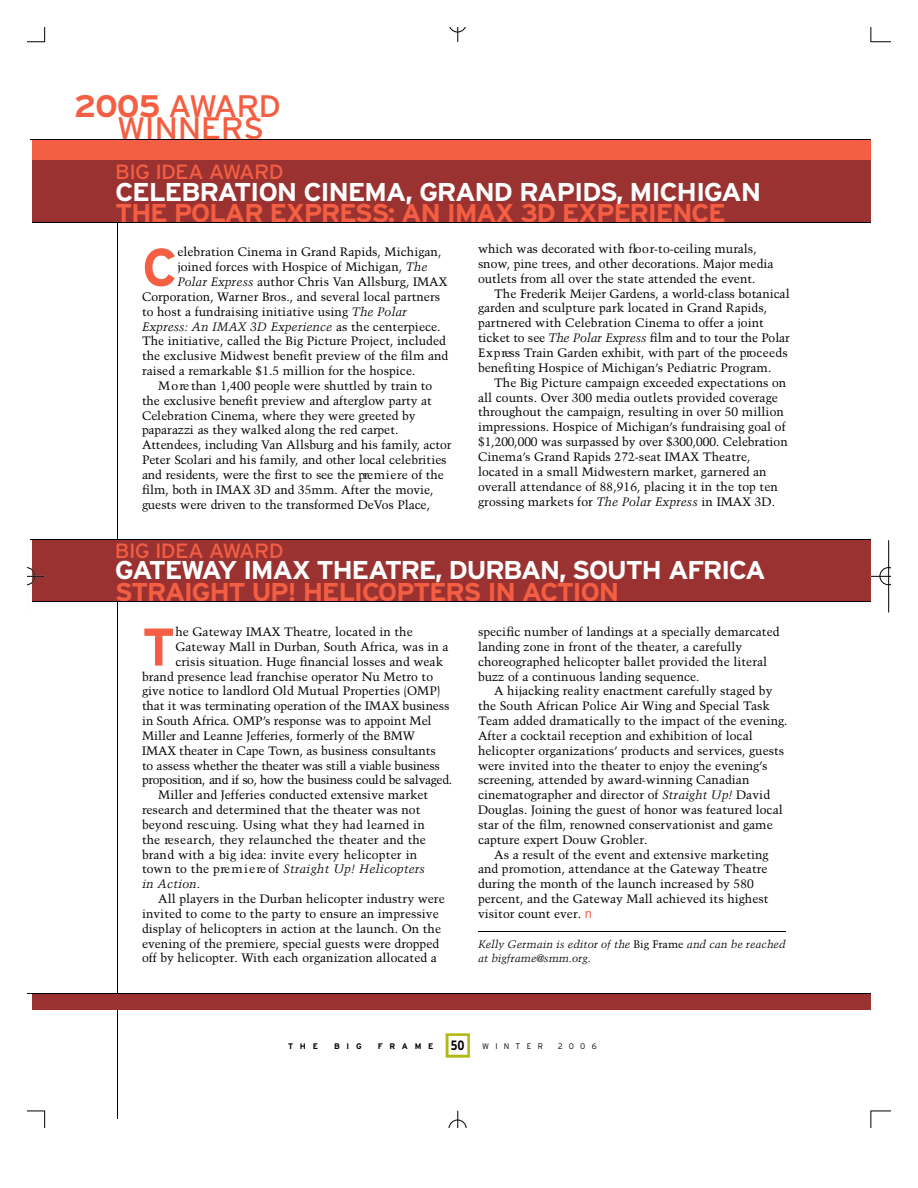
<style>
.page{position:relative;width:918px;height:1188px;background:#fff}
.page>*{position:absolute;margin:0;border:0;box-sizing:border-box;transform-origin:0 0}
.t1{font:700 52.95px "Interstate";color:#f45e42}
.t2{font:31.05px "Interstate";color:#f45e42;scale:1.07 1}
.t3{font:700 25.8px "Interstate";letter-spacing:-.055em;color:#fff;scale:1.07 1}
.t4{font:700 25.8px "Interstate";letter-spacing:-.055em;color:#f45e42;scale:1.07 1}
.t5{font:20.55px "Interstate";letter-spacing:-.035em;color:#f45e42;scale:1.07 1}
.t6{font:700 condensed 13.5px "Interstate";color:#000}
.t7{font:12.15px/14.9px "Trump Mediaeval";color:#000}
.t8{font:italic 12.15px "Trump Mediaeval";color:#000}
.t9{font:12.15px "Trump Mediaeval";letter-spacing:-.03em;color:#000}
.t10{font:12.15px "Trump Mediaeval";letter-spacing:-.025em;color:#000}
.t11{font:italic 10.8px/14.5px "Trump Mediaeval";color:#000}
.t12{font:700 8.1px "Interstate";letter-spacing:.815em;color:#000}
.t13{font:300 8.1px "Interstate";letter-spacing:.775em;color:#000}
.s1{font-weight:700}
.s2{font-style:italic}
.s3{font-style:normal}
.s4{font-family:"Geneva";color:#f45e42}
</style>
<div class="page">
<hr style="left:117px;top:150px;width:1px;height:969px;background:#000">
<div style="left:33px;top:139px;width:838px;height:55px;background:#f45e42"></div>
<div style="left:33px;top:160px;width:838px;height:63px;background:#9a3231"></div>
<hr style="left:31px;top:139px;width:840px;height:1px;background:#000">
<svg style="left:446px;top:1033px;width:24px;height:25px"></svg>
<hr style="left:478px;top:931px;width:307px;height:1px;background:#000">
<div style="left:33px;top:539px;width:838px;height:63px;background:#9a3231"></div>
<hr style="left:30px;top:539px;width:841px;height:1px;background:#000">
<div style="left:33px;top:993px;width:838px;height:17px;background:#9a3231"></div>
<hr style="left:27px;top:993px;width:844px;height:1px;background:#000">
<hr style="left:33px;top:222px;width:838px;height:1px;background:#000">
<hr style="left:33px;top:601px;width:838px;height:1px;background:#000">
<svg style="left:27px;top:27px;width:18px;height:16px"></svg>
<svg style="left:870px;top:27px;width:21px;height:16px"></svg>
<svg style="left:27px;top:1110px;width:18px;height:18px"></svg>
<svg style="left:870px;top:1110px;width:21px;height:18px"></svg>
<svg style="left:449px;top:27px;width:17px;height:15px"></svg>
<svg style="left:448px;top:1110px;width:19px;height:18px"></svg>
<hr style="left:888px;top:540px;width:1px;height:72px;background:#000">
<svg style="left:870px;top:567px;width:21px;height:19px"></svg>
<svg style="left:27px;top:567px;width:18px;height:19px"></svg>
<h2 class="t2" style="left:74px;top:93px;width:195px"><span class="s1">20 0 5</span> AWA R D</h2>
<h2 class="t2" style="left:117px;top:114px;width:139px">W IN N E R S</h2>
<h3 class="t5" style="left:115px;top:163px;width:159px">BIG IDEA AWARD</h3>
<h3 class="t3" style="left:115px;top:180px;width:605px">C E L E B RATION CINEMA, GRAND RA P IDS, MICHIGA N</h3>
<h3 class="t4" style="left:115px;top:202px;width:572px">THE POLAR EXPRESS: AN IMAX 3D EXPERIENCE</h3>
<h1 class="t1" style="left:142px;top:244px;width:37px">C</h1>
<p class="t7" style="left:177px;top:245px;width:266px">elebration Cinema in Grand Rapids, Michigan,</p>
<p class="t7" style="left:177px;top:260px;width:252px">joined forces with Hospice of Michigan, <span class="s2">The</span></p>
<p class="t7" style="left:177px;top:275px;width:272px"><span class="s2">Polar Express</span> author Chris Van Allsburg, IMAX</p>
<p class="t7" style="left:142px;top:290px;width:300px">Corporation, Warner Bros., and several local partners</p>
<p class="t7" style="left:142px;top:305px;width:266px">to host a fundraising initiative using <span class="s2">The Polar</span></p>
<p class="t8" style="left:142px;top:321px;width:300px">Express: An IMAX 3D Experience <span class="s3">as the centerpiece.</span></p>
<p class="t7" style="left:142px;top:334px;width:305px">The initiative, called the Big Picture Project, included</p>
<p class="t7" style="left:142px;top:349px;width:308px">the exclusive Midwest benefit preview of the film and</p>
<p class="t7" style="left:142px;top:364px;width:275px">raised a remarkable $1.5 million for the hospice.</p>
<p class="t7" style="left:158px;top:379px;width:276px">M o re than 1,400 people were shuttled by train to</p>
<p class="t7" style="left:142px;top:394px;width:291px">the exclusive benefit preview and afterglow party at</p>
<p class="t7" style="left:142px;top:409px;width:275px">Celebration Cinema, where they were greeted by</p>
<p class="t7" style="left:142px;top:423px;width:258px">paparazzi as they walked along the red carpet.</p>
<p class="t7" style="left:142px;top:438px;width:311px">Attendees, including Van Allsburg and his family, actor</p>
<p class="t7" style="left:142px;top:453px;width:306px">Peter Scolari and his family, and other local celebrities</p>
<p class="t7" style="left:142px;top:468px;width:303px">and residents, were the first to see the pre m i e re of the</p>
<p class="t7" style="left:142px;top:483px;width:293px">film, both in IMAX 3D and 35mm. After the movie,</p>
<p class="t7" style="left:142px;top:498px;width:290px">guests were driven to the transformed DeVos Place,</p>
<p class="t7" style="left:478px;top:242px;width:297px">which was decorated with flo o r-to-ceiling murals,<br>s n o w, pine trees, and other decorations. Major media outlets from all over the state attended the event.</p>
<p class="t7" style="left:478px;top:287px;width:313px;text-indent:16px">The Frederik Meijer Gardens, a world-class botanical garden and sculpture park located in Grand Rapids, partnered with Celebration Cinema to offer a joint ticket to see <span class="s2">The Polar Expre s s</span> film and to tour the Polar E x p ress Train Garden exhibit, with part of the pro c e e d s benefiting Hospice of Michigan’s Pediatric Program.</p>
<p class="t7" style="left:478px;top:376px;width:311px;text-indent:16px">The Big Picture campaign exceeded expectations on all counts. Over 300 media outlets provided coverage throughout the campaign, resulting in over 50 million impressions. Hospice of Michigan’s fundraising goal of $1,200,000 was surpassed by over $300,000. Celebration Cinema’s Grand Rapids 272-seat IMAX Theatre, located in a small Midwestern market, garnered an overall attendance of 88,916, placing it in the top ten grossing markets for <span class="s2">The Polar Express</span> in IMAX 3D.</p>
<h3 class="t5" style="left:115px;top:541px;width:159px">BIG IDEA AWARD</h3>
<h3 class="t3" style="left:115px;top:559px;width:610px">GAT EWAY IMAX THEATRE, DURBAN, SOUTH AFRICA</h3>
<h3 class="t4" style="left:115px;top:581px;width:473px">ST RAIGHT UP! HELICO PTERS IN ACT IO N</h3>
<h1 class="t1" style="left:142px;top:623px;width:35px">T</h1>
<p class="t7" style="left:175px;top:625px;width:239px">he Gateway IMAX Theatre, located in the</p>
<p class="t7" style="left:175px;top:640px;width:275px">Gateway Mall in Durban, South Africa, was in a</p>
<p class="t7" style="left:175px;top:655px;width:269px">crisis situation. Huge financial losses and weak</p>
<p class="t7" style="left:142px;top:670px;width:293px">brand presence lead franchise operator Nu Metro to</p>
<p class="t7" style="left:142px;top:684px;width:300px">give notice to landlord Old Mutual Properties (OMP)</p>
<p class="t7" style="left:142px;top:699px;width:309px">that it was terminating operation of the IMAX business</p>
<p class="t7" style="left:142px;top:714px;width:291px">in South Africa. OMP’s response was to appoint Mel</p>
<p class="t7" style="left:142px;top:729px;width:275px">Miller and Leanne Jefferies, formerly of the BMW</p>
<p class="t7" style="left:142px;top:744px;width:295px">IMAX theater in Cape Town, as business consultants</p>
<p class="t10" style="left:142px;top:760px;width:299px">to assess whether the theater was still a viable business</p>
<p class="t9" style="left:142px;top:775px;width:312px">p roposition, and if so, how the business could be salvaged.</p>
<p class="t7" style="left:158px;top:788px;width:272px">Miller and Jefferies conducted extensive market</p>
<p class="t7" style="left:142px;top:803px;width:280px">research and determined that the theater was not</p>
<p class="t7" style="left:142px;top:818px;width:284px">beyond rescuing. Using what they had learned in</p>
<p class="t7" style="left:142px;top:833px;width:285px">the re s e a rch, they relaunched the theater and the</p>
<p class="t7" style="left:142px;top:848px;width:277px">brand with a big idea: invite every helicopter in</p>
<p class="t8" style="left:142px;top:864px;width:285px"><span class="s3">town to the pre m i e re of</span> Straight Up! Helicopters</p>
<p class="t8" style="left:142px;top:879px;width:60px">in Action<span class="s3">.</span></p>
<p class="t7" style="left:158px;top:892px;width:288px">All players in the Durban helicopter industry were</p>
<p class="t7" style="left:142px;top:907px;width:298px">invited to come to the party to ensure an impressive</p>
<p class="t7" style="left:142px;top:922px;width:301px">display of helicopters in action at the launch. On the</p>
<p class="t7" style="left:142px;top:937px;width:299px">evening of the premiere, special guests were dropped</p>
<p class="t7" style="left:142px;top:952px;width:296px">off by helicopter. With each organization allocated a</p>
<p class="t7" style="left:478px;top:625px;width:303px">specific number of landings at a specially demarcated landing zone in front of the theater, a carefully choreographed helicopter ballet provided the literal buzz of a continuous landing sequence.</p>
<p class="t7" style="left:494px;top:684px;width:280px">A hijacking reality enactment carefully staged by</p>
<p class="t7" style="left:478px;top:699px;width:294px">the South African Police Air Wing and Special Task</p>
<p class="t7" style="left:478px;top:714px;width:311px">Team added dramatically to the impact of the evening.</p>
<p class="t7" style="left:478px;top:729px;width:276px">After a cocktail reception and exhibition of local</p>
<p class="t7" style="left:478px;top:744px;width:308px">helicopter organizations’ products and services, guests</p>
<p class="t7" style="left:478px;top:759px;width:291px">were invited into the theater to enjoy the evening’s</p>
<p class="t7" style="left:478px;top:773px;width:273px">screening, attended by award-winning Canadian</p>
<p class="t7" style="left:478px;top:788px;width:294px">cinematographer and director of <span class="s2">Straight Up!</span> David</p>
<p class="t7" style="left:478px;top:803px;width:306px">Douglas. Joining the guest of honor was featured local</p>
<p class="t7" style="left:478px;top:818px;width:296px">star of the film, renowned conservationist and game</p>
<p class="t7" style="left:478px;top:833px;width:171px">capture expert Douw Grobler.</p>
<p class="t7" style="left:494px;top:848px;width:276px">As a result of the event and extensive marketing</p>
<p class="t7" style="left:478px;top:862px;width:291px">and promotion, attendance at the Gateway Theatre</p>
<p class="t7" style="left:478px;top:877px;width:277px">during the month of the launch increased by 580</p>
<p class="t7" style="left:478px;top:892px;width:292px">percent, and the Gateway Mall achieved its highest</p>
<p class="t7" style="left:478px;top:907px;width:116px">visitor count ever. <span class="s4">n</span></p>
<p class="t11" style="left:478px;top:938px;width:309px">Kelly Germain is editor of the <span class="s3">Big Frame</span> and can be reached at bigframe@smm.org.</p>
<p class="t12" style="left:288px;top:1042px;width:31px">THE</p>
<p class="t12" style="left:334px;top:1042px;width:29px">BIG</p>
<p class="t12" style="left:378px;top:1042px;width:57px">FRA M E</p>
<p class="t6" style="left:451px;top:1039px;width:15px">50</p>
<p class="t13" style="left:482px;top:1042px;width:62px">WINTER</p>
<p class="t13" style="left:558px;top:1042px;width:40px">2 0 0 6</p>
</div>
